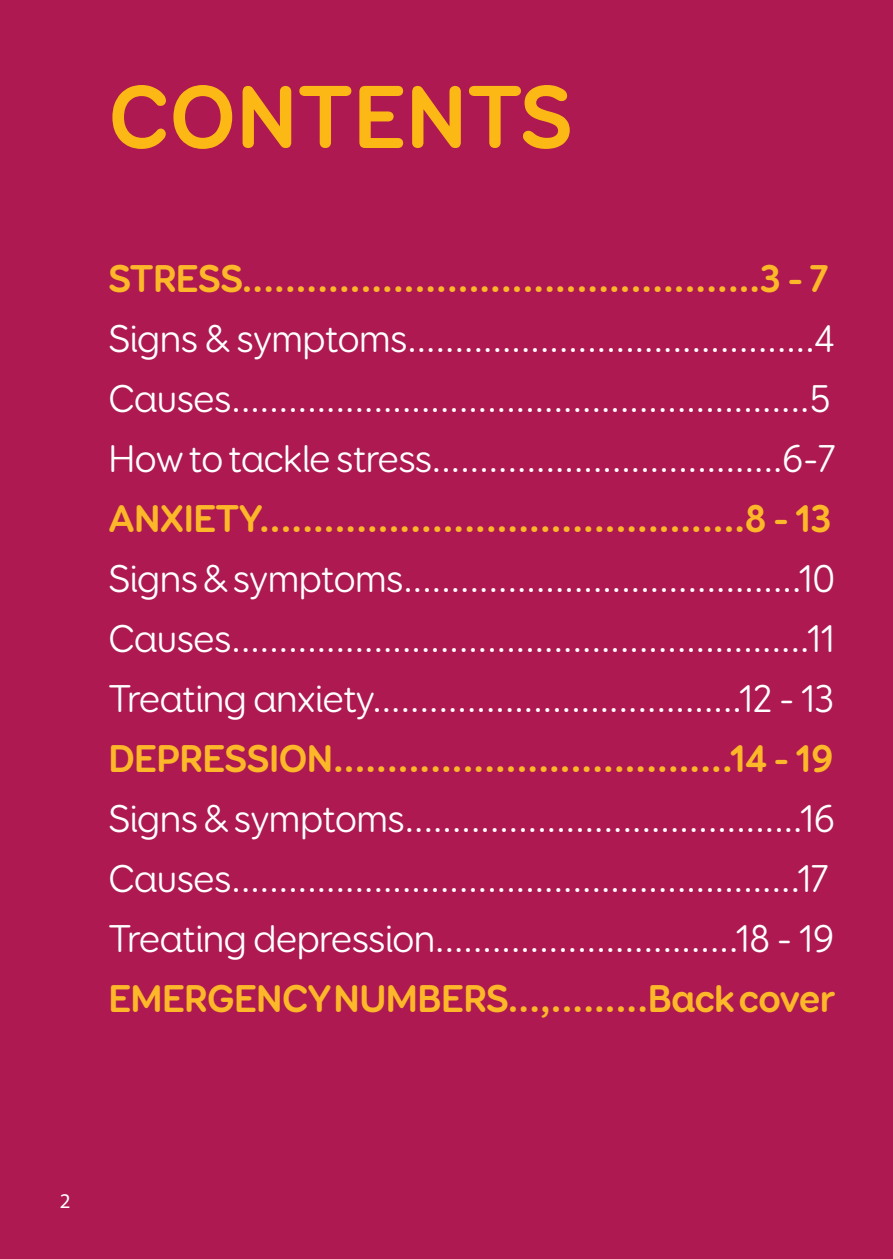
<style>
.page{position:relative;width:893px;height:1259px;background:#ad1950}
.page>*{position:absolute;margin:0;border:0;box-sizing:border-box;transform-origin:0 0}
.t1{font:700 90px "Booster Next FY";letter-spacing:-.01em;color:#fcb814}
.t2{font:39px "Booster Next FY";letter-spacing:-.03em;color:#fff}
.t3{font:700 39px "Booster Next FY";letter-spacing:-.03em;color:#fcb828}
.t4{font:21px "Myriad Pro";color:#fff}
</style>
<div class="page">
<p class="t1" style="left:108px;top:60px;width:467px">CONTENTS</p>
<p class="t3" style="left:108px;top:254px;width:722px">STRESS................................................3 - 7</p>
<p class="t2" style="left:108px;top:315px;width:728px">Signs &amp; symptoms...........................................4</p>
<p class="t2" style="left:108px;top:375px;width:724px">Causes.............................................................5</p>
<p class="t2" style="left:108px;top:435px;width:729px">How to tackle stress.....................................6-7</p>
<p class="t3" style="left:108px;top:494px;width:725px">ANXIETY.............................................8 - 13</p>
<p class="t2" style="left:108px;top:555px;width:729px">Signs &amp; symptoms..........................................10</p>
<p class="t2" style="left:108px;top:615px;width:729px">Causes.............................................................11</p>
<p class="t2" style="left:108px;top:675px;width:728px">Treating anxiety.......................................12 - 13</p>
<p class="t3" style="left:108px;top:734px;width:727px">DEPRESSION.....................................14 - 19</p>
<p class="t2" style="left:108px;top:795px;width:729px">Signs &amp; symptoms..........................................16</p>
<p class="t2" style="left:108px;top:855px;width:722px">Causes............................................................17</p>
<p class="t2" style="left:108px;top:915px;width:728px">Treating depression................................18 - 19</p>
<p class="t3" style="left:108px;top:974px;width:729px">EMERGENCY NUMBERS...,.........Back cover</p>
<p class="t4" style="left:60px;top:1188px;width:12px">2</p>
</div>
